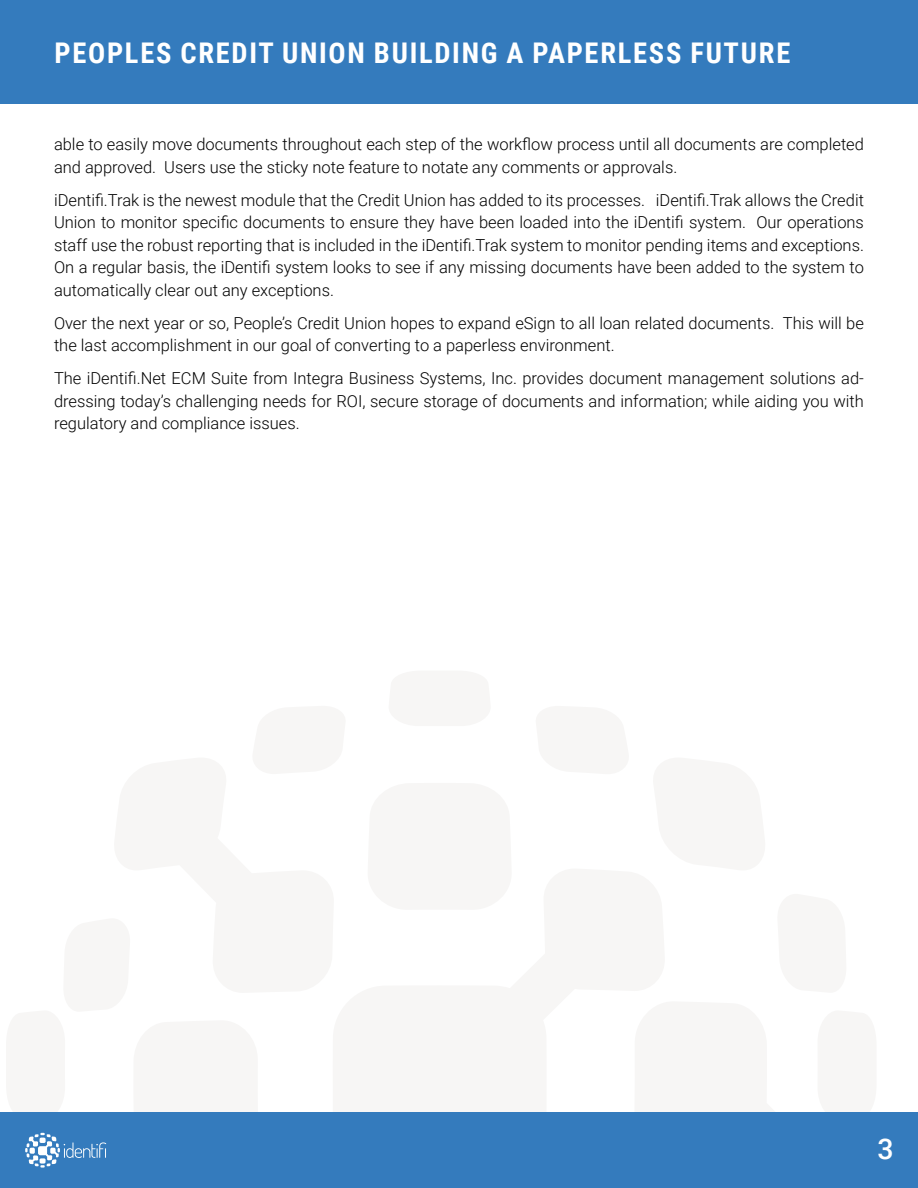
<style>
.page{position:relative;width:918px;height:1188px;background:#fff}
.page>*{position:absolute;margin:0;border:0;box-sizing:border-box;transform-origin:0 0}
.t1{font:700 28.5px "Roboto Condensed";letter-spacing:.06em;color:#fff}
.t2{font:500 28.5px "Roboto";color:#fff}
.t3{font:300 16.5px/22.5px "Roboto";color:#000}
</style>
<div class="page">
<div style="left:0;top:1112px;width:918px;height:76px;background:#347bbd"></div>
<svg style="left:25px;top:1132px;width:82px;height:36px"></svg>
<div style="left:0;top:0;width:918px;height:104px;background:#347bbd"></div>
<h1 class="t1" style="left:55px;top:33px;width:737px">PEOPLES CREDIT UNION BUILDING A PAPERLESS FUTURE</h1>
<p class="t3" style="left:54px;top:132px;width:812px">able to easily move documents throughout each step of the workflow process until all documents are completed and approved. Users use the sticky note feature to notate any comments or approvals.</p>
<p class="t3" style="left:54px;top:188px;width:812px;text-align:justify">iDentifi.Trak is the newest module that the Credit Union has added to its processes. iDentifi.Trak allows the Credit Union to monitor specific documents to ensure they have been loaded into the iDentifi system. Our operations staff use the robust reporting that is included in the iDentifi.Trak system to monitor pending items and exceptions.<br>On a regular basis, the iDentifi system looks to see if any missing documents have been added to the system to automatically clear out any exceptions.</p>
<p class="t3" style="left:54px;top:311px;width:812px">Over the next year or so, People’s Credit Union hopes to expand eSign to all loan related documents. This will be the last accomplishment in our goal of converting to a paperless environment.</p>
<p class="t3" style="left:54px;top:366px;width:812px;text-align:justify">The iDentifi.Net ECM Suite from Integra Business Systems, Inc. provides document management solutions ad&shy;dressing today’s challenging needs for ROI, secure storage of documents and information; while aiding you with regulatory and compliance issues.</p>
<h1 class="t2" style="left:878px;top:1129px;width:18px">3</h1>
</div>
